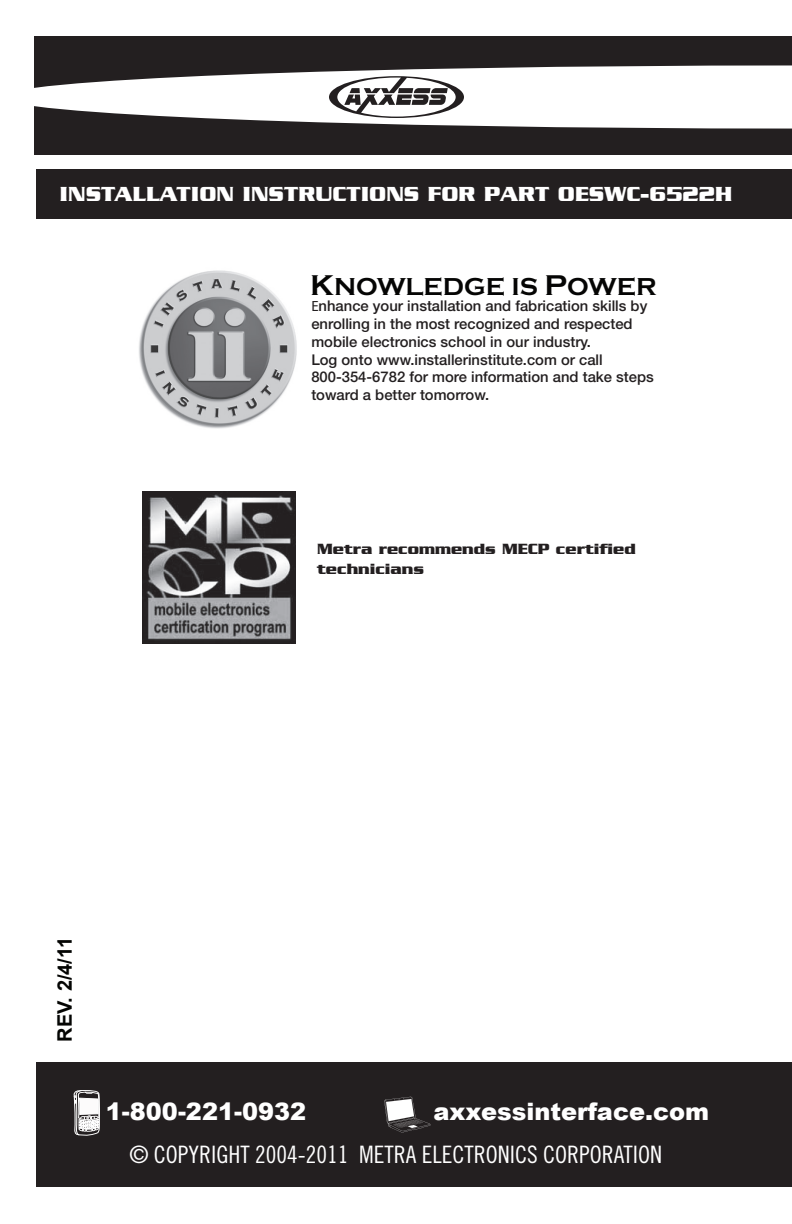
<style>
.page{position:relative;width:792px;height:1224px;background:#fff}
.page>*{position:absolute;margin:0;border:0;box-sizing:border-box;transform-origin:0 0}
.t1{font:700 25.4px "Copperplate Gothic";color:#050504}
.t2{font:24px "Trade Gothic Cond Eighteen";color:#fff}
.t3{font:900 24px "Arial";color:#fff}
.t4{font:700 22px "Serpentine";color:#fff}
.t5{font:700 20px "Arial";color:#040503}
.t6{font:700 16px/19.2px "Serpentine";color:#231f20}
.t7{font:500 14.8px/17.8px "Helvetica Neue";color:#231f20}
.s1{font-size:29.6px}
.s2{font-family:"Myriad";font-weight:400}
</style>
<div class="page">
<div style="left:36px;top:1063px;width:756px;height:124px;background:#231f20"></div>
<svg style="left:384px;top:1097px;width:47px;height:35px"></svg>
<svg style="left:74px;top:1090px;width:26px;height:46px"></svg>
<div style="left:34px;top:36px;width:758px;height:119px;background:#231f20"></div>
<svg style="left:34px;top:65px;width:758px;height:64px;fill:#fff"></svg>
<div style="left:36px;top:169px;width:756px;height:50px;background:#231f20"></div>
<svg style="left:329px;top:76px;width:135px;height:42px"></svg>
<img style="left:139px;top:270px;width:158px;height:159px">
<img style="left:143px;top:491px;width:152px;height:152px">
<h3 class="t4" style="left:60px;top:181px;width:674px">INSTALLATION INSTRUCTIONS FOR PART OESWC-6522H</h3>
<h1 class="t1" style="left:310px;top:273px;width:348px"><span class="s1">K</span>NOWLEDGE IS <span class="s1">P</span>OWER</h1>
<p class="t7" style="left:311px;top:297px;width:344px"><span class="s2">E</span>nhance your installation and fabrication skills by enrolling in the most recognized and respected mobile electronics school in our industry.<br>Log onto www.installerinstitute.com or call 800-354-6782 for more information and take steps toward a better tomorrow.</p>
<p class="t6" style="left:317px;top:539px;width:320px">Metra recommends MECP certified technicians</p>
<h3 class="t5" style="left:52px;top:1042px;width:106px;rotate:-90deg">REV. 2/4/11</h3>
<h2 class="t3" style="left:106px;top:1098px;width:202px">1-800-221-0932</h2>
<h2 class="t3" style="left:434px;top:1098px;width:277px">axxessinterface.com</h2>
<h2 class="t2" style="left:129px;top:1140px;width:534px">© COPYRIGHT 2004-2011 METRA ELECTRONICS CORPORATION</h2>
</div>
